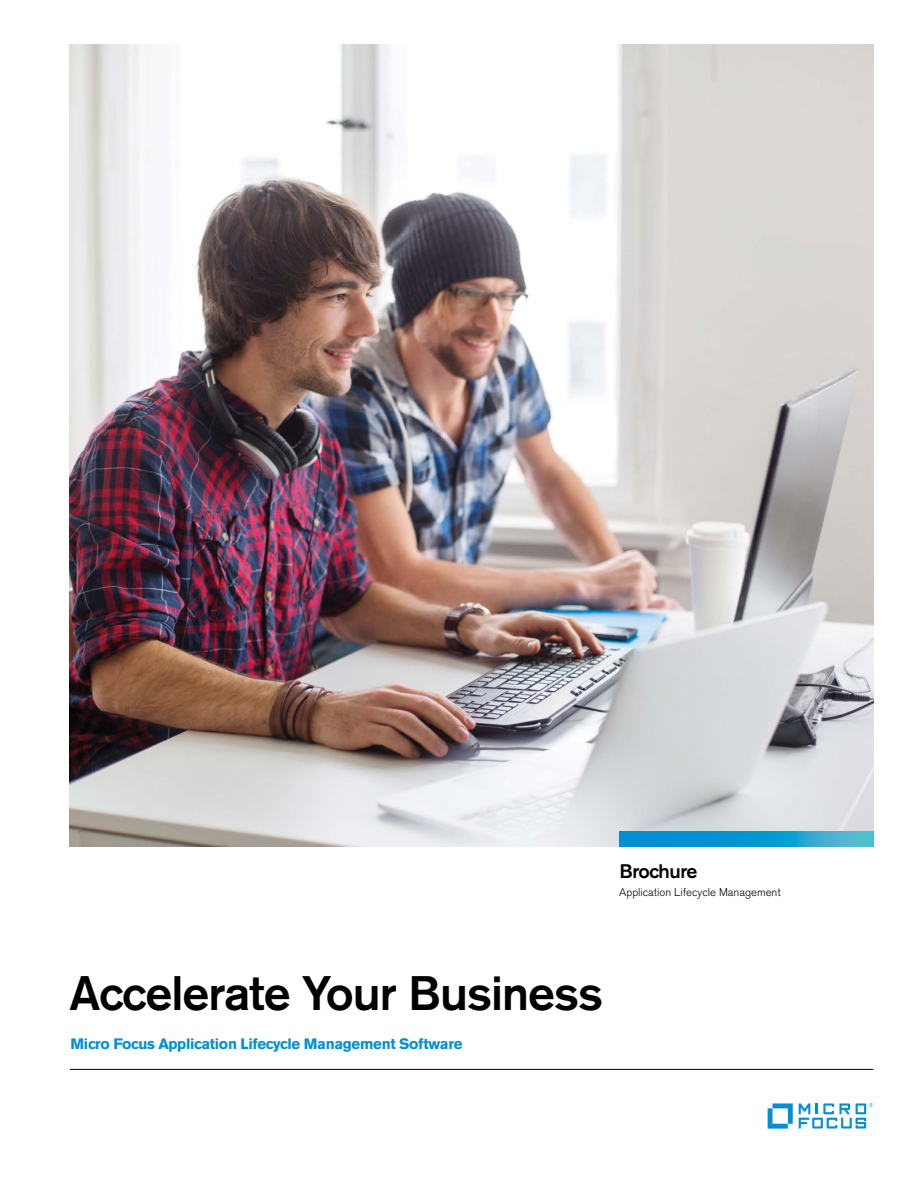
<style>
.page{position:relative;width:918px;height:1188px;background:#fff}
.page>*{position:absolute;margin:0;border:0;box-sizing:border-box;transform-origin:0 0}
.headline_36_38-black{font:500 48px "Akzidenz Grotesk BE";letter-spacing:-.02em;color:#000}
.collateral_name_13_1{font:500 19.5px "Akzidenz Grotesk BE";letter-spacing:-.02em;color:#000}
.subhead_10_13-red{font:700 15px "Akzidenz Grotesk BE";letter-spacing:-.02em;color:#008fd5}
.caption_7_5_9_5-blac{font:300 11.25px "Akzidenz Grotesk BE";color:#000}
</style>
<div class="page">
<svg style="left:768px;top:1103px;width:25px;height:26px"></svg>
<svg style="left:799px;top:1103px;width:74px;height:26px"></svg>
<hr style="left:70px;top:1069px;width:803px;height:1px;background:#000">
<img style="left:70px;top:45px;width:803px;height:801px">
<svg style="left:619px;top:832px;width:254px;height:14px;background:#149dd2"></svg>
<p class="collateral_name_13_1" style="left:619px;top:859px;width:80px">Brochure</p>
<p class="caption_7_5_9_5-blac" style="left:619px;top:885px;width:163px">Application Lifecycle Management</p>
<p class="headline_36_38-black" style="left:69px;top:964px;width:535px">Accelerate Your Business</p>
<p class="subhead_10_13-red" style="left:71px;top:1035px;width:393px">Micro Focus Application Lifecycle Management Software</p>
</div>
